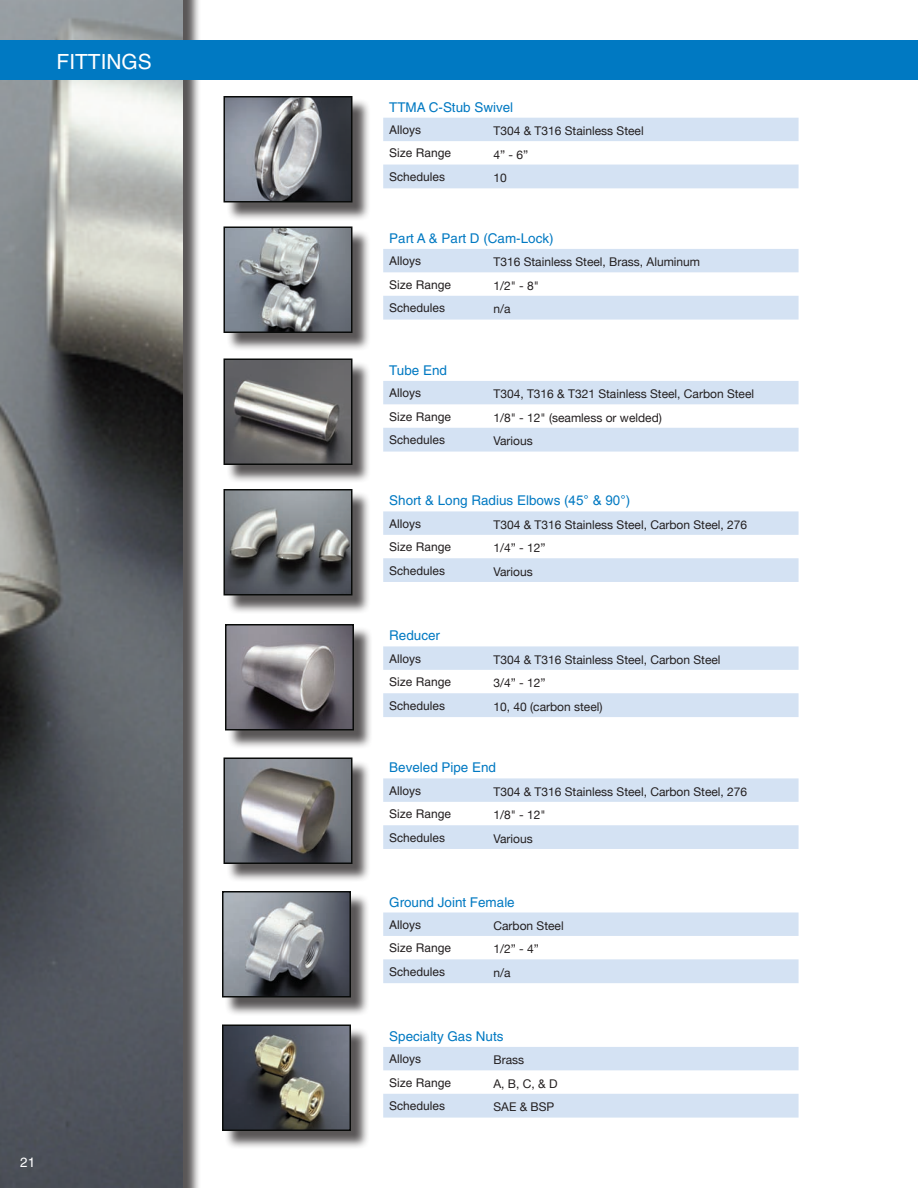
<style>
.page{position:relative;width:918px;height:1188px;background:#fff}
.page>*{position:absolute;margin:0;border:0;box-sizing:border-box;transform-origin:0 0}
.t1{font:20.85px "Helvetica";color:#fff}
.t2{font:13.5px "Helvetica";color:#0079c2}
.t3{font:13.5px "Helvetica";color:#fff}
.t4{font:12px "Helvetica Neue";color:#231f20}
.t5{font:12px "Helvetica";color:#231f20}
.s1{font-family:"Arial"}
</style>
<div class="page">
<div style="left:0;top:0;width:202px;height:1188px;background:#231f20;opacity:.75"></div>
<img style="left:0;top:0;width:183px;height:1188px">
<div style="left:0;top:40px;width:918px;height:40px;background:#0079c2"></div>
<div style="left:226px;top:98px;width:145px;height:123px;background:#231f20;opacity:.75"></div>
<img style="left:225px;top:98px;width:125px;height:102px">
<div style="left:223px;top:96px;width:129px;height:106px;border:1px solid #090b0a"></div>
<div style="left:226px;top:229px;width:145px;height:123px;background:#231f20;opacity:.75"></div>
<img style="left:225px;top:228px;width:125px;height:103px">
<div style="left:223px;top:226px;width:129px;height:107px;border:1px solid #090b0a"></div>
<div style="left:226px;top:361px;width:145px;height:123px;background:#231f20;opacity:.75"></div>
<img style="left:225px;top:360px;width:125px;height:103px">
<div style="left:223px;top:358px;width:129px;height:107px;border:1px solid #090b0a"></div>
<div style="left:226px;top:491px;width:145px;height:123px;background:#231f20;opacity:.75"></div>
<img style="left:225px;top:491px;width:125px;height:102px">
<div style="left:223px;top:489px;width:129px;height:106px;border:1px solid #090b0a"></div>
<div style="left:227px;top:626px;width:146px;height:123px;background:#231f20;opacity:.75"></div>
<img style="left:227px;top:626px;width:125px;height:102px">
<div style="left:225px;top:624px;width:129px;height:106px;border:1px solid #090b0a"></div>
<div style="left:226px;top:760px;width:145px;height:123px;background:#231f20;opacity:.75"></div>
<img style="left:225px;top:759px;width:125px;height:103px">
<div style="left:223px;top:757px;width:129px;height:107px;border:1px solid #090b0a"></div>
<div style="left:224px;top:893px;width:146px;height:123px;background:#231f20;opacity:.75"></div>
<img style="left:224px;top:893px;width:125px;height:102px">
<div style="left:222px;top:891px;width:129px;height:106px;border:1px solid #090b0a"></div>
<div style="left:224px;top:1027px;width:146px;height:123px;background:#231f20;opacity:.75"></div>
<img style="left:224px;top:1027px;width:125px;height:102px">
<div style="left:222px;top:1025px;width:129px;height:106px;border:1px solid #090b0a"></div>
<svg style="left:383px;top:118px;width:416px;height:70px"></svg>
<svg style="left:383px;top:249px;width:416px;height:71px"></svg>
<svg style="left:383px;top:381px;width:416px;height:71px"></svg>
<svg style="left:383px;top:511px;width:416px;height:71px"></svg>
<svg style="left:383px;top:646px;width:416px;height:71px"></svg>
<svg style="left:383px;top:778px;width:416px;height:71px"></svg>
<svg style="left:383px;top:913px;width:416px;height:70px"></svg>
<svg style="left:383px;top:1047px;width:416px;height:71px"></svg>
<h1 class="t1" style="left:57px;top:49px;width:97px">Fittings</h1>
<p class="t3" style="left:20px;top:1154px;width:16px">21</p>
<p class="t2" style="left:389px;top:99px;width:126px">TTMA C-Stub Swivel</p>
<p class="t5" style="left:389px;top:123px;width:34px">Alloys</p>
<p class="t4" style="left:493px;top:122px;width:152px">T304 &amp; T316 Stainless Steel</p>
<p class="t5" style="left:389px;top:146px;width:64px">Size Range</p>
<p class="t4" style="left:493px;top:146px;width:36px">4” - 6”</p>
<p class="t5" style="left:389px;top:170px;width:58px">Schedules</p>
<p class="t4" style="left:493px;top:169px;width:15px">10</p>
<p class="t2" style="left:389px;top:230px;width:166px">Part A &amp; Part D (Cam-Lock)</p>
<p class="t5" style="left:389px;top:254px;width:34px">Alloys</p>
<p class="t4" style="left:493px;top:253px;width:208px">T316 Stainless Steel, Brass, Aluminum</p>
<p class="t5" style="left:389px;top:278px;width:64px">Size Range</p>
<p class="t4" style="left:493px;top:277px;width:47px">1/2" - 8"</p>
<p class="t5" style="left:389px;top:301px;width:58px">Schedules</p>
<p class="t4" style="left:493px;top:300px;width:19px">n/a</p>
<p class="t2" style="left:389px;top:362px;width:59px">Tube End</p>
<p class="t5" style="left:389px;top:386px;width:34px">Alloys</p>
<p class="t4" style="left:493px;top:385px;width:262px">T304, T316 &amp; T321 Stainless Steel, Carbon Steel</p>
<p class="t5" style="left:389px;top:410px;width:64px">Size Range</p>
<p class="t4" style="left:493px;top:409px;width:170px">1/8" - 12" (seamless or welded)</p>
<p class="t5" style="left:389px;top:433px;width:58px">Schedules</p>
<p class="t4" style="left:493px;top:432px;width:41px">Various</p>
<p class="t2" style="left:389px;top:493px;width:243px">Short &amp; Long Radius Elbows (<span class="s1">45° &amp; 90°</span>)</p>
<p class="t5" style="left:389px;top:517px;width:34px">Alloys</p>
<p class="t4" style="left:493px;top:516px;width:255px">T304 &amp; T316 Stainless Steel, Carbon Steel, 276</p>
<p class="t5" style="left:389px;top:540px;width:64px">Size Range</p>
<p class="t4" style="left:493px;top:539px;width:54px">1/4” - 12”</p>
<p class="t5" style="left:389px;top:564px;width:58px">Schedules</p>
<p class="t4" style="left:493px;top:563px;width:41px">Various</p>
<p class="t2" style="left:389px;top:628px;width:52px">Reducer</p>
<p class="t5" style="left:389px;top:652px;width:34px">Alloys</p>
<p class="t4" style="left:493px;top:651px;width:229px">T304 &amp; T316 Stainless Steel, Carbon Steel</p>
<p class="t5" style="left:389px;top:675px;width:64px">Size Range</p>
<p class="t4" style="left:493px;top:674px;width:54px">3/4” - 12”</p>
<p class="t5" style="left:389px;top:699px;width:58px">Schedules</p>
<p class="t4" style="left:493px;top:698px;width:111px">10, 40 (carbon steel)</p>
<p class="t2" style="left:389px;top:760px;width:108px">Beveled Pipe End</p>
<p class="t5" style="left:389px;top:784px;width:34px">Alloys</p>
<p class="t4" style="left:493px;top:783px;width:255px">T304 &amp; T316 Stainless Steel, Carbon Steel, 276</p>
<p class="t5" style="left:389px;top:807px;width:64px">Size Range</p>
<p class="t4" style="left:493px;top:806px;width:54px">1/8" - 12"</p>
<p class="t5" style="left:389px;top:831px;width:58px">Schedules</p>
<p class="t4" style="left:493px;top:830px;width:41px">Various</p>
<p class="t2" style="left:389px;top:894px;width:127px">Ground Joint Female</p>
<p class="t5" style="left:389px;top:918px;width:34px">Alloys</p>
<p class="t4" style="left:493px;top:917px;width:72px">Carbon Steel</p>
<p class="t5" style="left:389px;top:941px;width:64px">Size Range</p>
<p class="t4" style="left:493px;top:940px;width:47px">1/2” - 4”</p>
<p class="t5" style="left:389px;top:965px;width:58px">Schedules</p>
<p class="t4" style="left:493px;top:964px;width:19px">n/a</p>
<p class="t2" style="left:389px;top:1028px;width:116px">Specialty Gas Nuts</p>
<p class="t5" style="left:389px;top:1052px;width:34px">Alloys</p>
<p class="t4" style="left:493px;top:1051px;width:32px">Brass</p>
<p class="t5" style="left:389px;top:1076px;width:64px">Size Range</p>
<p class="t4" style="left:493px;top:1075px;width:66px">A, B, C, &amp; D</p>
<p class="t5" style="left:389px;top:1099px;width:58px">Schedules</p>
<p class="t4" style="left:493px;top:1098px;width:62px">SAE &amp; BSP</p>
</div>
